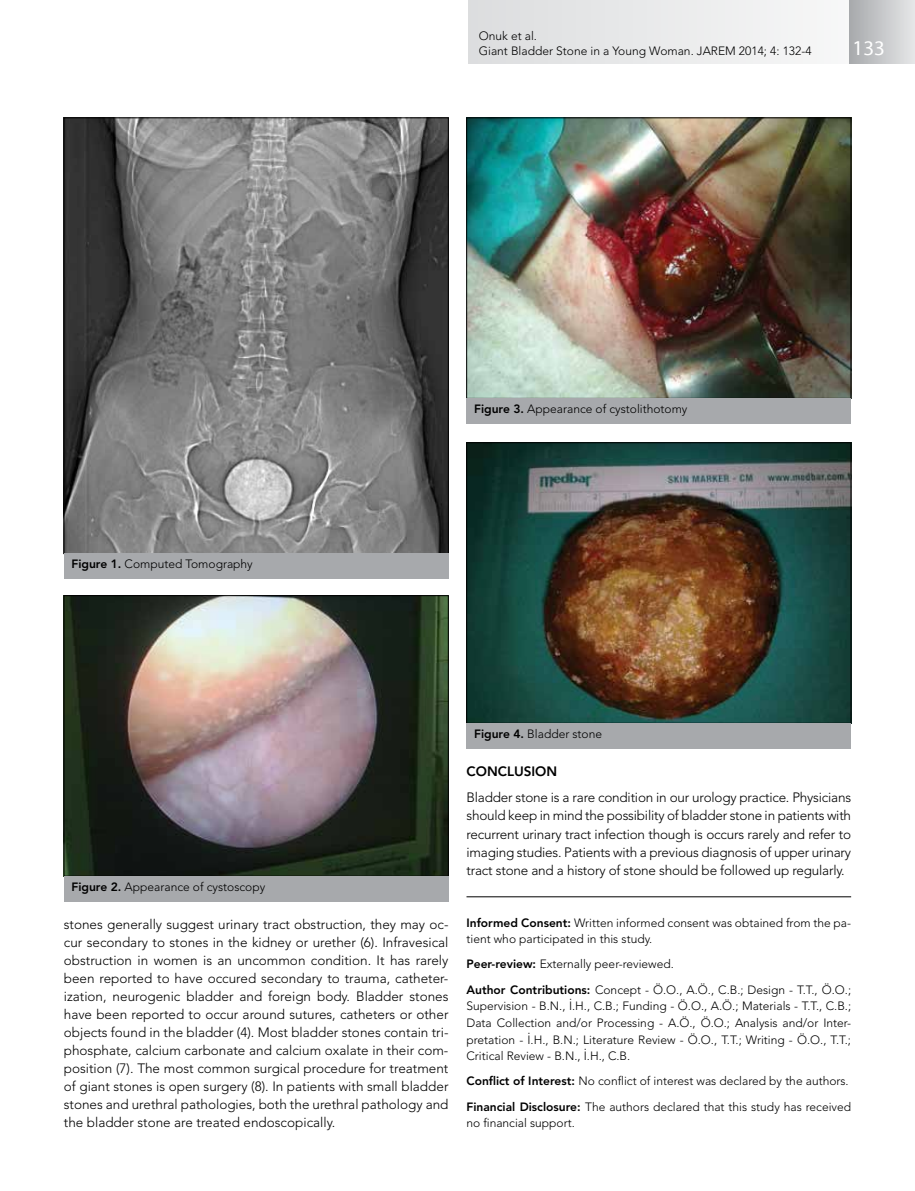
<style>
.page{position:relative;width:915px;height:1191px;background:#fff}
.page>*{position:absolute;margin:0;border:0;box-sizing:border-box;transform-origin:0 0}
.t1{font:21px "Myriad";color:#fff}
.t2{font:300 13.5px/18px "Avenir LT Std";letter-spacing:-.015em;color:#000;text-align:justify}
.t3{font:800 13.5px "Avenir LT Std";color:#000}
.t4{font:300 12px/16.6px "Avenir LT Std";color:#000}
.s1{font-weight:800}
</style>
<div class="page">
<hr style="left:466px;top:896px;width:384px;height:1px;background:#000">
<img style="left:66px;top:597px;width:380px;height:277px">
<div style="left:64px;top:595px;width:384px;height:281px;border:1px solid #000"></div>
<div style="left:64px;top:876px;width:384px;height:25px;background:#a7a9ac"></div>
<img style="left:468px;top:120px;width:380px;height:276px">
<div style="left:466px;top:118px;width:384px;height:280px;border:1px solid #000"></div>
<div style="left:466px;top:398px;width:384px;height:25px;background:#a7a9ac"></div>
<img style="left:468px;top:444px;width:380px;height:277px">
<div style="left:466px;top:442px;width:384px;height:281px;border:1px solid #000"></div>
<div style="left:466px;top:723px;width:384px;height:25px;background:#a7a9ac"></div>
<img style="left:66px;top:120px;width:380px;height:432px">
<div style="left:64px;top:553px;width:384px;height:26px;background:#a7a9ac"></div>
<div style="left:469px;top:0;width:443px;height:64px;background:linear-gradient(to bottom,#eaeaeb,#eaeaeb)"></div>
<div style="left:849px;top:0;width:65px;height:64px;background:linear-gradient(to right,#a7a9ac,#e5e6e7)"></div>
<p class="t4" style="left:478px;top:29px;width:334px;line-height:14.9px">Onuk et al.<br>Giant Bladder Stone in a Young Woman. JAREM 2014; 4: 132-4</p>
<h1 class="t1" style="left:852px;top:35px;width:34px">133</h1>
<p class="t4" style="left:71px;top:556px;width:183px"><span class="s1">Figure 1.</span> Computed Tomography</p>
<p class="t4" style="left:474px;top:400px;width:215px"><span class="s1">Figure 3.</span> Appearance of cystolithotomy</p>
<p class="t4" style="left:71px;top:878px;width:195px"><span class="s1">Figure 2.</span> Appearance of cystoscopy</p>
<p class="t2" style="left:64px;top:914px;width:386px">stones generally suggest urinary tract obstruction, they may oc&shy;cur secondary to stones in the kidney or urether (6). Infravesical obstruction in women is an uncommon condition. It has rarely been reported to have occured secondary to trauma, catheter&shy;ization, neurogenic bladder and foreign body. Bladder stones have been reported to occur around sutures, catheters or other objects found in the bladder (4). Most bladder stones contain tri&shy;phosphate, calcium carbonate and calcium oxalate in their com&shy;position (7). The most common surgical procedure for treatment of giant stones is open surgery (8). In patients with small bladder stones and urethral pathologies, both the urethral pathology and the bladder stone are treated endoscopically.</p>
<p class="t4" style="left:474px;top:725px;width:129px"><span class="s1">Figure 4.</span> Bladder stone</p>
<p class="t3" style="left:466px;top:763px;width:92px">CONCLUSION</p>
<p class="t2" style="left:466px;top:788px;width:386px">Bladder stone is a rare condition in our urology practice. Physicians should keep in mind the possibility of bladder stone in patients with recurrent urinary tract infection though is occurs rarely and refer to imaging studies. Patients with a previous diagnosis of upper urinary tract stone and a history of stone should be followed up regularly.</p>
<p class="t4" style="left:466px;top:914px;width:386px"><span class="s1">Informed Consent:</span> Written informed consent was obtained from the pa&shy;tient who participated in this study.</p>
<p class="t4" style="left:466px;top:951px;width:386px;line-height:25.2px"><span class="s1">Peer-review:</span> Externally peer-reviewed.<br><span class="s1">Author Contributions:</span> Concept - Ö.O., A.Ö., C.B.; Design - T.T., Ö.O.;</p>
<p class="t4" style="left:466px;top:997px;width:386px;text-align:justify">Supervision - B.N., İ.H., C.B.; Funding - Ö.O., A.Ö.; Materials - T.T., C.B.; Data Collection and/or Processing - A.Ö., Ö.O.; Analysis and/or Inter&shy;pretation - İ.H., B.N.; Literature Review - Ö.O., T.T.; Writing - Ö.O., T.T.; Critical Review - B.N., İ.H., C.B.</p>
<p class="t4" style="left:466px;top:1068px;width:386px;line-height:25.2px"><span class="s1">Conflict of Interest:</span> No conflict of interest was declared by the authors.<br><span class="s1">Financial Disclosure:</span> The authors declared that this study has received</p>
<p class="t4" style="left:466px;top:1114px;width:110px">no financial support.</p>
</div>
